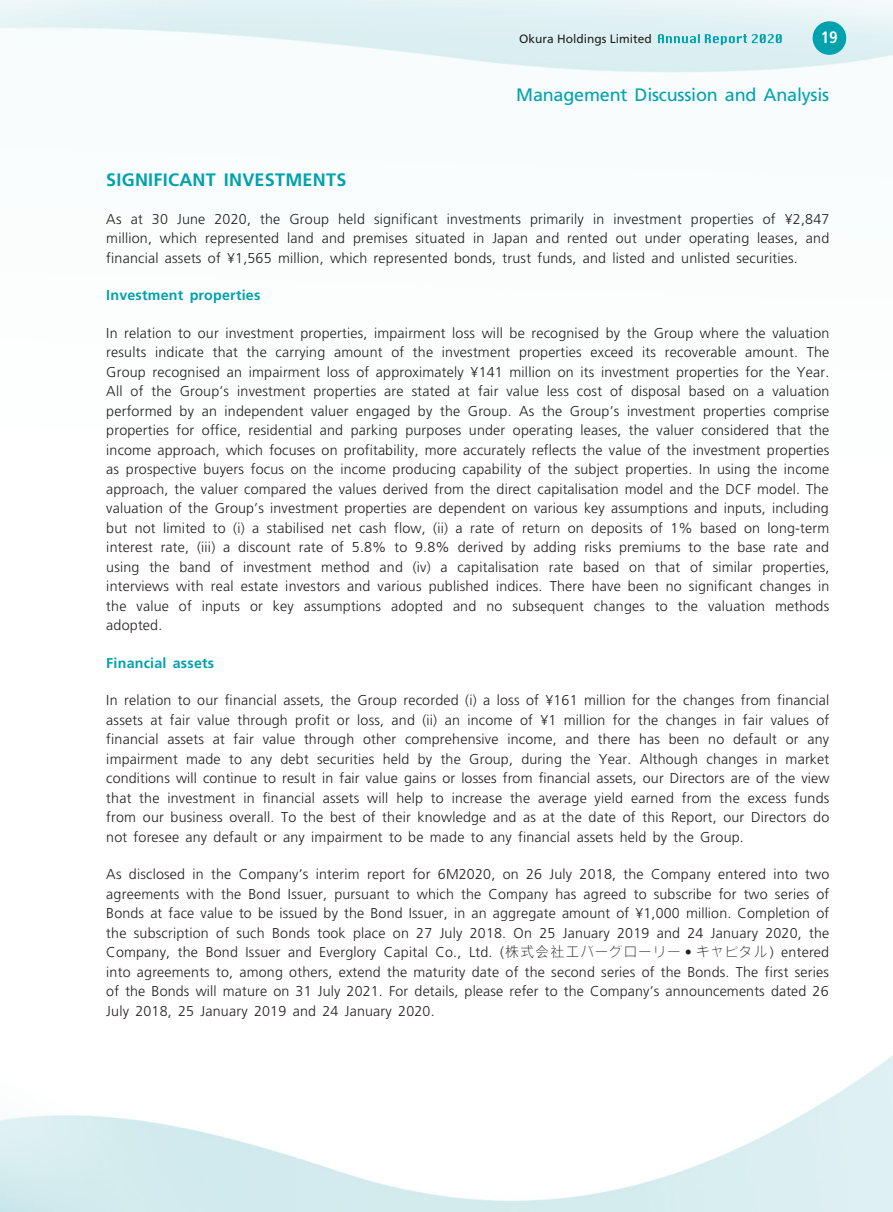
<style>
.page{position:relative;width:893px;height:1212px;background:#fff}
.page>*{position:absolute;margin:0;border:0;box-sizing:border-box;transform-origin:0 0}
.t1{font:18px "Frutiger LT Std";letter-spacing:-.01em;color:#00a2ae}
._03_H1{font:700 18px "Frutiger LT Std";letter-spacing:.015em;color:#00a2ae}
.t2{font:700 condensed 16.5px "Frutiger LT Std";color:#fff}
._11_P0{font:300 14.25px/19.5px "Frutiger LT Std";letter-spacing:.015em;color:#231f20;text-align:justify}
._04___H2{font:700 14.25px "Frutiger LT Std";letter-spacing:.015em;color:#00a2ae}
.t3{font:12px "Frutiger LT Std";color:#231f20}
.s1{font-family:"M Hei HK"}
</style>
<div class="page">
<img style="left:0;top:0;width:893px;height:1212px">
<div style="left:813px;top:21px;width:33px;height:34px;background:#00a2ae;border-radius:50%"></div>
<svg style="left:658px;top:34px;width:124px;height:11px"></svg>
<p class="t3" style="left:519px;top:32px;width:134px">Okura Holdings Limited</p>
<p class="t2" style="left:821px;top:28px;width:18px">19</p>
<p class="t1" style="left:516px;top:84px;width:315px">Management Discussion and Analysis</p>
<p class="_03_H1" style="left:106px;top:169px;width:242px">SIGNIFICANT INVESTMENTS</p>
<p class="_11_P0" style="left:106px;top:209px;width:725px">As at 30 June 2020, the Group held significant investments primarily in investment properties of ¥2,847 million, which represented land and premises situated in Japan and rented out under operating leases, and financial assets of ¥1,565 million, which represented bonds, trust funds, and listed and unlisted securities.</p>
<p class="_04___H2" style="left:106px;top:287px;width:156px">Investment properties</p>
<p class="_11_P0" style="left:106px;top:323px;width:725px">In relation to our investment properties, impairment loss will be recognised by the Group where the valuation results indicate that the carrying amount of the investment properties exceed its recoverable amount. The Group recognised an impairment loss of approximately ¥141 million on its investment properties for the Year.<br>All of the Group’s investment properties are stated at fair value less cost of disposal based on a valuation performed by an independent valuer engaged by the Group. As the Group’s investment properties comprise properties for office, residential and parking purposes under operating leases, the valuer considered that the income approach, which focuses on profitability, more accurately reflects the value of the investment properties as prospective buyers focus on the income producing capability of the subject properties. In using the income approach, the valuer compared the values derived from the direct capitalisation model and the DCF model. The valuation of the Group’s investment properties are dependent on various key assumptions and inputs, including but not limited to (i) a stabilised net cash flow, (ii) a rate of return on deposits of 1% based on long-term interest rate, (iii) a discount rate of 5.8% to 9.8% derived by adding risks premiums to the base rate and using the band of investment method and (iv) a capitalisation rate based on that of similar properties, interviews with real estate investors and various published indices. There have been no significant changes in the value of inputs or key assumptions adopted and no subsequent changes to the valuation methods adopted.</p>
<p class="_04___H2" style="left:106px;top:654px;width:109px">Financial assets</p>
<p class="_11_P0" style="left:106px;top:691px;width:725px">In relation to our financial assets, the Group recorded (i) a loss of ¥161 million for the changes from financial assets at fair value through profit or loss, and (ii) an income of ¥1 million for the changes in fair values of financial assets at fair value through other comprehensive income, and there has been no default or any impairment made to any debt securities held by the Group, during the Year. Although changes in market conditions will continue to result in fair value gains or losses from financial assets, our Directors are of the view that the investment in financial assets will help to increase the average yield earned from the excess funds from our business overall. To the best of their knowledge and as at the date of this Report, our Directors do not foresee any default or any impairment to be made to any financial assets held by the Group.</p>
<p class="_11_P0" style="left:106px;top:865px;width:724px">As disclosed in the Company’s interim report for 6M2020, on 26 July 2018, the Company entered into two agreements with the Bond Issuer, pursuant to which the Company has agreed to subscribe for two series of Bonds at face value to be issued by the Bond Issuer, in an aggregate amount of ¥1,000 million. Completion of the subscription of such Bonds took place on 27 July 2018. On 25 January 2019 and 24 January 2020, the Company, the Bond Issuer and Everglory Capital Co., Ltd. (<span class="s1">株式会社エバーグローリー</span> • <span class="s1">キャピタル</span>) entered into agreements to, among others, extend the maturity date of the second series of the Bonds. The first series of the Bonds will mature on 31 July 2021. For details, please refer to the Company’s announcements dated 26<br>July 2018, 25 January 2019 and 24 January 2020.</p>
</div>
